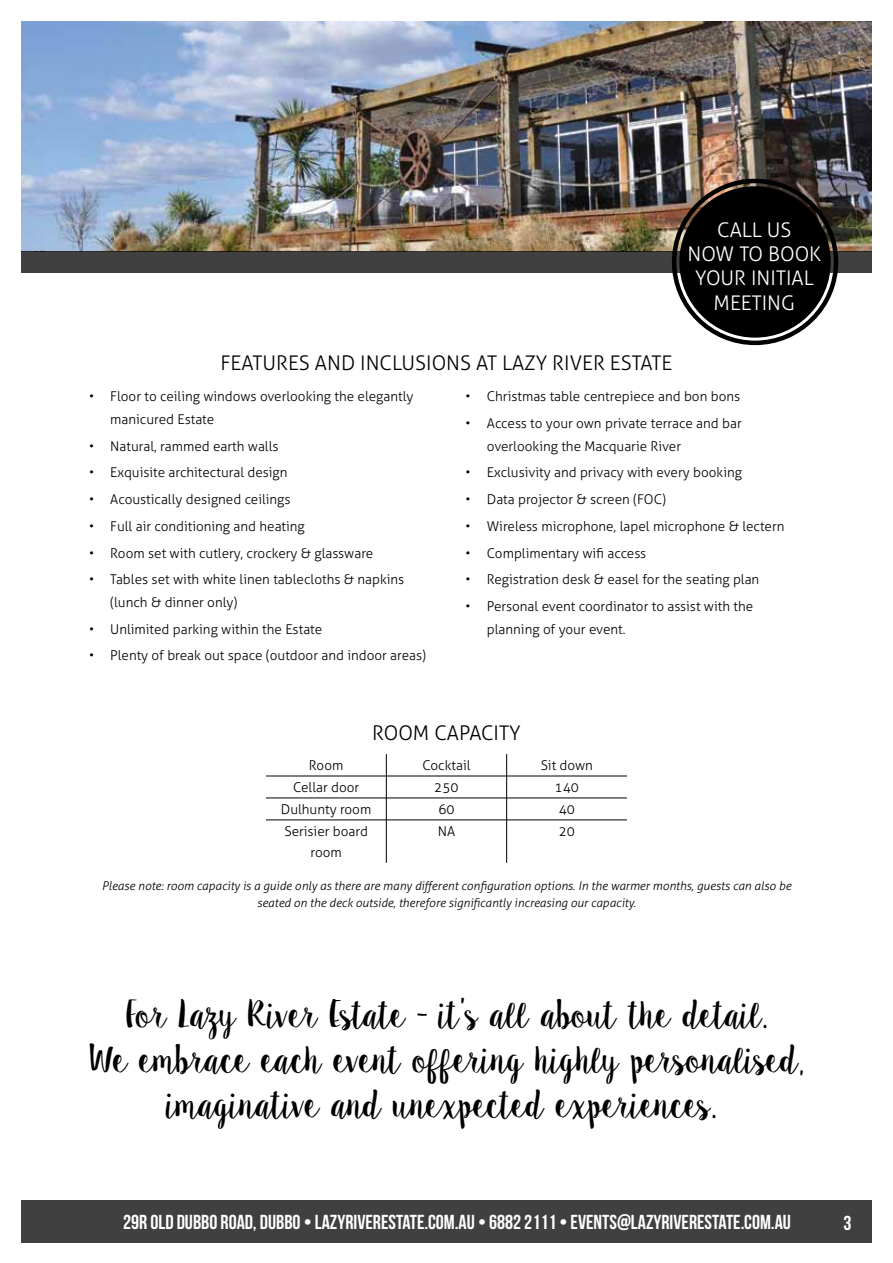
<style>
.page{position:relative;width:893px;height:1263px;background:#fff}
.page>*{position:absolute;margin:0;border:0;box-sizing:border-box;transform-origin:0 0}
.t1{font:36px/45px "Sweet Pea";letter-spacing:-.06em;color:#000;text-align:center}
.t2{font:20.25px "Bebas Neue";color:#fff}
.t3{font:300 20.25px "Aller";color:#000}
.t4{font:300 20.25px/24.3px "Aller";color:#fff;text-align:center}
.t5{font:300 13.5px/22.5px "Aller";color:#000}
.t6{font:italic 300 12px/16.5px "Aller";color:#000;text-align:center}
</style>
<div class="page">
<div style="left:21px;top:1200px;width:851px;height:43px;background:#404040"></div>
<hr style="left:266px;top:776px;width:120px;height:1px;background:#000">
<hr style="left:386px;top:776px;width:121px;height:1px;background:#000">
<hr style="left:507px;top:776px;width:120px;height:1px;background:#000">
<hr style="left:266px;top:798px;width:120px;height:1px;background:#000">
<hr style="left:386px;top:798px;width:121px;height:1px;background:#000">
<svg style="left:386px;top:754px;width:1px;height:66px"></svg>
<hr style="left:507px;top:798px;width:120px;height:1px;background:#000">
<svg style="left:506px;top:754px;width:1px;height:66px"></svg>
<hr style="left:266px;top:820px;width:120px;height:1px;background:#000">
<hr style="left:386px;top:820px;width:121px;height:1px;background:#000">
<hr style="left:386px;top:820px;width:1px;height:43px;background:#000">
<hr style="left:507px;top:820px;width:120px;height:1px;background:#000">
<hr style="left:506px;top:820px;width:1px;height:43px;background:#000">
<img style="left:21px;top:21px;width:851px;height:230px">
<div style="left:21px;top:251px;width:851px;height:22px;background:#404040"></div>
<div style="left:680px;top:187px;width:150px;height:150px;background:#000;border-radius:50%"></div>
<div style="left:672px;top:179px;width:166px;height:166px;border:4px solid #000;border-radius:50%"></div>
<h2 class="t4" style="left:687px;top:218px;width:135px">Call us<br>now to book your initial meeting</h2>
<h2 class="t3" style="left:220px;top:351px;width:451px">Features and inclusions at Lazy River Estate</h2>
<p class="t5" style="left:110px;top:385px;width:305px;text-indent:-21px">• Floor to ceiling windows overlooking the elegantly manicured Estate</p>
<p class="t5" style="left:89px;top:435px;width:191px">• Natural, rammed earth walls</p>
<p class="t5" style="left:89px;top:461px;width:200px">• Exquisite architectural design</p>
<p class="t5" style="left:89px;top:488px;width:203px">• Acoustically designed ceilings</p>
<p class="t5" style="left:89px;top:515px;width:217px">• Full air conditioning and heating</p>
<p class="t5" style="left:89px;top:542px;width:286px">• Room set with cutlery, crockery &amp; glassware</p>
<p class="t5" style="left:110px;top:568px;width:296px;text-indent:-21px">• Tables set with white linen tablecloths &amp; napkins (lunch &amp; dinner only)</p>
<p class="t5" style="left:89px;top:618px;width:235px">• Unlimited parking within the Estate</p>
<p class="t5" style="left:89px;top:644px;width:339px">• Plenty of break out space (outdoor and indoor areas)</p>
<p class="t5" style="left:466px;top:385px;width:276px">• Christmas table centrepiece and bon bons</p>
<p class="t5" style="left:487px;top:412px;width:256px;text-indent:-21px">• Access to your own private terrace and bar overlooking the Macquarie River</p>
<p class="t5" style="left:466px;top:461px;width:278px">• Exclusivity and privacy with every booking</p>
<p class="t5" style="left:466px;top:488px;width:202px">• Data projector &amp; screen (FOC)</p>
<p class="t5" style="left:466px;top:515px;width:320px">• Wireless microphone, lapel microphone &amp; lectern</p>
<p class="t5" style="left:466px;top:542px;width:182px">• Complimentary wifi access</p>
<p class="t5" style="left:466px;top:568px;width:295px">• Registration desk &amp; easel for the seating plan</p>
<p class="t5" style="left:487px;top:595px;width:268px;text-indent:-21px">• Personal event coordinator to assist with the planning of your event.</p>
<h2 class="t3" style="left:372px;top:720px;width:150px">Room capacity</h2>
<p class="t5" style="left:309px;top:754px;width:36px">Room</p>
<p class="t5" style="left:422px;top:754px;width:50px">Cocktail</p>
<p class="t5" style="left:541px;top:754px;width:54px">Sit down</p>
<p class="t5" style="left:293px;top:776px;width:68px">Cellar door</p>
<p class="t5" style="left:434px;top:776px;width:26px">250</p>
<p class="t5" style="left:555px;top:776px;width:26px">140</p>
<p class="t5" style="left:281px;top:798px;width:92px">Dulhunty room</p>
<p class="t5" style="left:438px;top:798px;width:18px">60</p>
<p class="t5" style="left:559px;top:798px;width:18px">40</p>
<p class="t5" style="left:284px;top:820px;width:85px;line-height:21px;text-align:center">Serisier board room</p>
<p class="t5" style="left:438px;top:820px;width:9px">NA</p>
<p class="t5" style="left:559px;top:820px;width:18px">20</p>
<p class="t6" style="left:102px;top:878px;width:691px">Please note: room capacity is a guide only as there are many different configuration options. In the warmer months, guests can also be seated on the deck outside, therefore significantly increasing our capacity.</p>
<h1 class="t1" style="left:89px;top:994px;width:716px">For Lazy River Estate - it’s all about the detail.<br>We embrace each event offering highly personalised, imaginative and unexpected experiences.</h1>
<h2 class="t2" style="left:123px;top:1211px;width:669px">29R OLD DUBBO ROAD, DUBBO • LAZYRIVERESTATE.COM.AU • 6882 2111 • EVENTS@LAZYRIVERESTATE.COM.AU</h2>
<h2 class="t2" style="left:843px;top:1212px;width:10px">3</h2>
</div>
